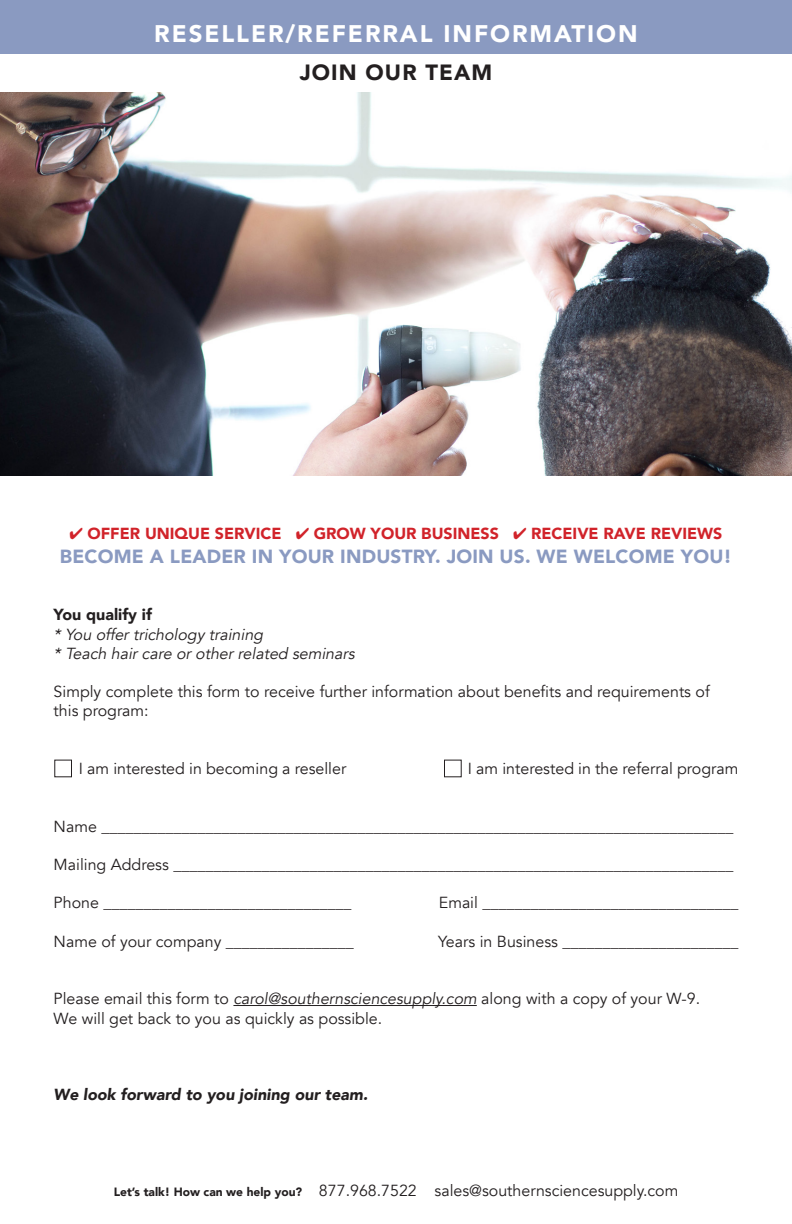
<style>
.page{position:relative;width:792px;height:1224px;background:#fff}
.page>*{position:absolute;margin:0;border:0;box-sizing:border-box;transform-origin:0 0}
.t1{font:900 24px "Avenir";letter-spacing:.08em;color:#fff}
.t2{font:900 22px "Avenir";letter-spacing:.05em;color:#231f20}
.text{font:900 19px "Avenir";letter-spacing:.01em;color:#8a9ac1}
.text-2{font:16px "Avenir";color:#231f20}
.text-3{font:italic 16px "Avenir";color:#231f20}
.text-4{font:900 16px "Avenir";color:#d1232a}
.text-5{font:900 16px "Avenir";color:#231f20}
.s1{font-weight:900;font-size:12px}
</style>
<div class="page">
<div style="left:0;top:0;width:792px;height:54px;background:#8a9ac1"></div>
<img style="left:0;top:92px;width:792px;height:383px">
<hr style="left:233px;top:1005px;width:244px;height:1px;background:#231f20">
<div style="left:54px;top:760px;width:18px;height:17px;border:1px solid #231f20"></div>
<div style="left:444px;top:760px;width:18px;height:17px;border:1px solid #231f20"></div>
<p class="t1" style="left:154px;top:13px;width:485px">RESELLER/REFERRAL INFORMATION</p>
<p class="t2" style="left:300px;top:53px;width:194px">JOIN OUR TEAM</p>
<p class="text-4" style="left:70px;top:519px;width:654px">✔ OFFER UNIQUE SERVICE ✔ GROW YOUR BUSINESS ✔ RECEIVE RAVE REVIEWS</p>
<p class="text" style="left:60px;top:540px;width:674px">BECOME A LEADER IN YOUR INDUSTRY. JOIN US. WE WELCOME YOU!</p>
<p class="text-5" style="left:54px;top:601px;width:100px">You qualify if</p>
<p class="text-3" style="left:54px;top:624px;width:214px">* You offer trichology training</p>
<p class="text-3" style="left:54px;top:644px;width:306px">* Teach hair care or other related seminars</p>
<p class="text-2" style="left:54px;top:682px;width:658px">Simply complete this form to receive further information about benefits and requirements of</p>
<p class="text-2" style="left:54px;top:701px;width:97px">this program:</p>
<p class="text-2" style="left:79px;top:759px;width:269px">I am interested in becoming a reseller</p>
<p class="text-2" style="left:468px;top:759px;width:272px">I am interested in the referral program</p>
<p class="text-2" style="left:54px;top:816px;width:681px">Name _______________________________________________________________________________</p>
<p class="text-2" style="left:54px;top:855px;width:681px">Mailing Address ______________________________________________________________________</p>
<p class="text-2" style="left:54px;top:893px;width:299px">Phone _______________________________</p>
<p class="text-2" style="left:439px;top:893px;width:301px">Email ________________________________</p>
<p class="text-2" style="left:54px;top:932px;width:302px">Name of your company ________________</p>
<p class="text-2" style="left:438px;top:932px;width:302px">Years in Business ______________________</p>
<p class="text-2" style="left:54px;top:989px;width:648px">Please email this form to carol@southernsciencesupply.com along with a copy of your W-9.</p>
<p class="text-2" style="left:54px;top:1008px;width:330px">We will get back to you as quickly as possible.</p>
<p class="text-5" style="left:54px;top:1081px;width:319px">We look forward to you joining our team.</p>
<p class="text-2" style="left:114px;top:1181px;width:566px"><span class="s1">Let’s talk! How can we help you?</span> 877.968.7522 sales@southernsciencesupply.com</p>
</div>
